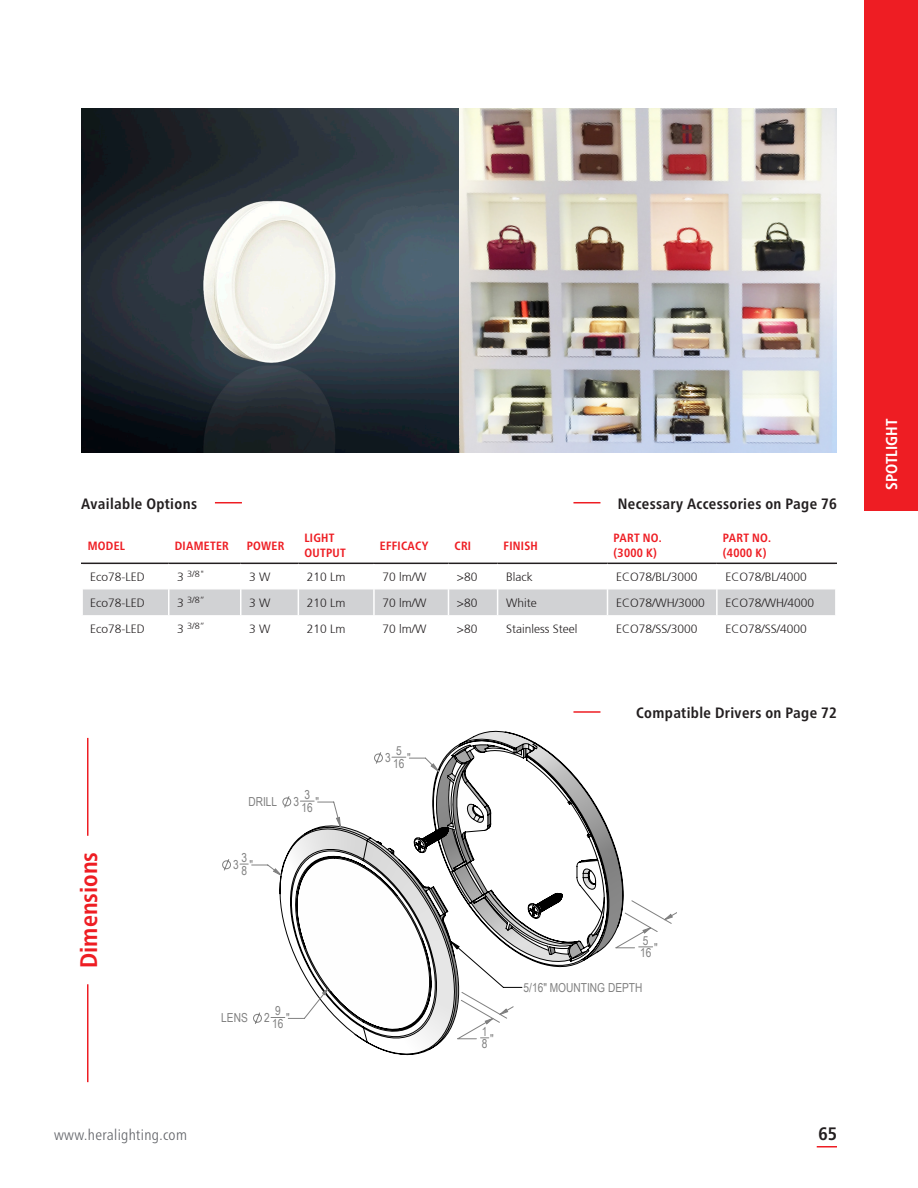
<style>
.page{position:relative;width:918px;height:1188px;background:#fff}
.page>*{position:absolute;margin:0;border:0;box-sizing:border-box;transform-origin:0 0}
.Summary_-_Project_Title{font:700 condensed 24px "Frutiger Neue LT Pro";color:#ee1d23}
.t1{font:700 condensed 18px "Frutiger Neue LT Pro";color:#231f20}
.Summary_-_Project_Title-2{font:700 condensed 15.75px "Frutiger Neue LT Pro";color:#fff}
.Project_Description_-_Black__Align_to_Le{font:700 condensed 15px "Frutiger Neue LT Pro";letter-spacing:.025em;color:#231f20}
.t2{font:300 condensed 15px "Frutiger Neue LT Pro";letter-spacing:.025em;color:#63656a}
.t3{font:12.45px/12.6px "Arial Narrow";color:#808080}
.Tabelle{font:300 12px "Frutiger";color:#231f20}
.Project_Description_-_Black__Align_to_Le-2{font:700 condensed 12px/15px "Frutiger Neue LT Pro";letter-spacing:.025em;color:#ee1d23}
.Tabelle-2{font:300 9px "Frutiger";color:#231f20}
.s1{font-size:12px}
</style>
<div class="page">
<hr style="left:817px;top:1146px;width:20px;height:2px;background:#ee1d23">
<img style="left:81px;top:108px;width:756px;height:344px">
<hr style="left:87px;top:738px;width:1px;height:98px;background:#ee1d23">
<hr style="left:87px;top:984px;width:1px;height:98px;background:#ee1d23">
<svg style="left:362px;top:731px;width:194px;height:324px"></svg>
<svg style="left:222px;top:859px;width:9px;height:12px"></svg>
<svg style="left:374px;top:752px;width:9px;height:5px"></svg>
<svg style="left:239px;top:757px;width:438px;height:283px"></svg>
<hr style="left:219px;top:717px;width:1px;height:372px;background:#c0c0c0">
<hr style="left:219px;top:717px;width:458px;height:1px;background:#c0c0c0">
<hr style="left:822px;top:717px;width:1px;height:372px;background:#c0c0c0">
<hr style="left:219px;top:1187px;width:458px;height:1px;background:#c0c0c0">
<svg style="left:274px;top:764px;width:398px;height:260px"></svg>
<svg style="left:215px;top:502px;width:27px;height:1px"></svg>
<svg style="left:573px;top:502px;width:27px;height:1px"></svg>
<svg style="left:81px;top:563px;width:756px;height:52px"></svg>
<hr style="left:573px;top:711px;width:27px;height:2px;background:#ee1d23">
<div style="left:864px;top:0;width:54px;height:510px;background:#ee1d23"></div>
<p class="Project_Description_-_Black__Align_to_Le" style="left:81px;top:494px;width:118px">Available Options</p>
<p class="Project_Description_-_Black__Align_to_Le" style="left:618px;top:494px;width:221px">Necessary Accessories on Page 76</p>
<p class="Project_Description_-_Black__Align_to_Le-2" style="left:88px;top:538px;width:39px">MODEL</p>
<p class="Project_Description_-_Black__Align_to_Le-2" style="left:175px;top:538px;width:56px">DIAMETER</p>
<p class="Project_Description_-_Black__Align_to_Le-2" style="left:247px;top:538px;width:39px">POWER</p>
<p class="Project_Description_-_Black__Align_to_Le-2" style="left:304px;top:531px;width:43px">LIGHT<br>OUTPUT</p>
<p class="Project_Description_-_Black__Align_to_Le-2" style="left:380px;top:538px;width:50px">EFFICACY</p>
<p class="Project_Description_-_Black__Align_to_Le-2" style="left:454px;top:538px;width:18px">CRI</p>
<p class="Project_Description_-_Black__Align_to_Le-2" style="left:504px;top:538px;width:36px">FINISH</p>
<p class="Project_Description_-_Black__Align_to_Le-2" style="left:614px;top:531px;width:50px">PART NO.</p>
<p class="Project_Description_-_Black__Align_to_Le-2" style="left:614px;top:546px;width:45px">(3000 K)</p>
<p class="Project_Description_-_Black__Align_to_Le-2" style="left:723px;top:531px;width:50px">PART NO.</p>
<p class="Project_Description_-_Black__Align_to_Le-2" style="left:723px;top:546px;width:45px">(4000 K)</p>
<p class="Tabelle" style="left:90px;top:570px;width:56px">Eco78-LED</p>
<p class="Tabelle-2" style="left:177px;top:568px;width:29px"><span class="s1">3</span> 3/8"</p>
<p class="Tabelle" style="left:249px;top:570px;width:23px">3 W</p>
<p class="Tabelle" style="left:307px;top:570px;width:40px">210 Lm</p>
<p class="Tabelle" style="left:382px;top:570px;width:46px">70 lm/W</p>
<p class="Tabelle" style="left:457px;top:570px;width:22px">&gt;80</p>
<p class="Tabelle" style="left:506px;top:570px;width:28px">Black</p>
<p class="Tabelle" style="left:616px;top:570px;width:83px">ECO78/BL/3000</p>
<p class="Tabelle" style="left:725px;top:570px;width:83px">ECO78/BL/4000</p>
<p class="Tabelle" style="left:90px;top:596px;width:56px">Eco78-LED</p>
<p class="Tabelle-2" style="left:177px;top:595px;width:29px"><span class="s1">3</span> 3/8”</p>
<p class="Tabelle" style="left:249px;top:596px;width:23px">3 W</p>
<p class="Tabelle" style="left:307px;top:596px;width:40px">210 Lm</p>
<p class="Tabelle" style="left:382px;top:596px;width:46px">70 lm/W</p>
<p class="Tabelle" style="left:457px;top:596px;width:22px">&gt;80</p>
<p class="Tabelle" style="left:506px;top:596px;width:32px">White</p>
<p class="Tabelle" style="left:616px;top:596px;width:90px">ECO78/WH/3000</p>
<p class="Tabelle" style="left:725px;top:596px;width:90px">ECO78/WH/4000</p>
<p class="Tabelle" style="left:90px;top:622px;width:56px">Eco78-LED</p>
<p class="Tabelle-2" style="left:177px;top:621px;width:29px"><span class="s1">3</span> 3/8”</p>
<p class="Tabelle" style="left:249px;top:622px;width:23px">3 W</p>
<p class="Tabelle" style="left:307px;top:622px;width:40px">210 Lm</p>
<p class="Tabelle" style="left:382px;top:622px;width:46px">70 lm/W</p>
<p class="Tabelle" style="left:457px;top:622px;width:22px">&gt;80</p>
<p class="Tabelle" style="left:506px;top:622px;width:73px">Stainless Steel</p>
<p class="Tabelle" style="left:616px;top:622px;width:83px">ECO78/SS/3000</p>
<p class="Tabelle" style="left:725px;top:622px;width:83px">ECO78/SS/4000</p>
<p class="Summary_-_Project_Title" style="left:75px;top:968px;width:117px;rotate:-90deg">Dimensions</p>
<p class="t3" style="left:248px;top:795px;width:30px">DRILL</p>
<p class="t3" style="left:293px;top:795px;width:7px">3</p>
<p class="t3" style="left:302px;top:788px;width:13px">3<br>16</p>
<p class="t3" style="left:316px;top:795px;width:5px">"</p>
<p class="t3" style="left:233px;top:858px;width:7px">3</p>
<p class="t3" style="left:241px;top:851px;width:7px">3<br>8</p>
<p class="t3" style="left:250px;top:858px;width:5px">"</p>
<p class="t3" style="left:221px;top:1011px;width:28px">LENS</p>
<p class="t3" style="left:264px;top:1011px;width:7px">2</p>
<p class="t3" style="left:272px;top:1004px;width:13px">9<br>16</p>
<p class="t3" style="left:286px;top:1011px;width:5px">"</p>
<p class="t3" style="left:385px;top:751px;width:7px">3</p>
<p class="t3" style="left:393px;top:744px;width:13px">5<br>16</p>
<p class="t3" style="left:407px;top:751px;width:5px">"</p>
<p class="Project_Description_-_Black__Align_to_Le" style="left:636px;top:704px;width:202px">Compatible Drivers on Page 72</p>
<p class="t3" style="left:482px;top:1025px;width:7px">1<br>8</p>
<p class="t3" style="left:490px;top:1032px;width:5px">"</p>
<p class="t3" style="left:640px;top:934px;width:13px">5<br>16</p>
<p class="t3" style="left:654px;top:941px;width:5px">"</p>
<p class="t3" style="left:524px;top:981px;width:120px">5/16" MOUNTING DEPTH</p>
<p class="t2" style="left:54px;top:1126px;width:134px">www.heralighting.com</p>
<h2 class="t1" style="left:819px;top:1123px;width:20px">65</h2>
<p class="Summary_-_Project_Title-2" style="left:882px;top:490px;width:73px;rotate:-90deg">SPOTLIGHT</p>
</div>
